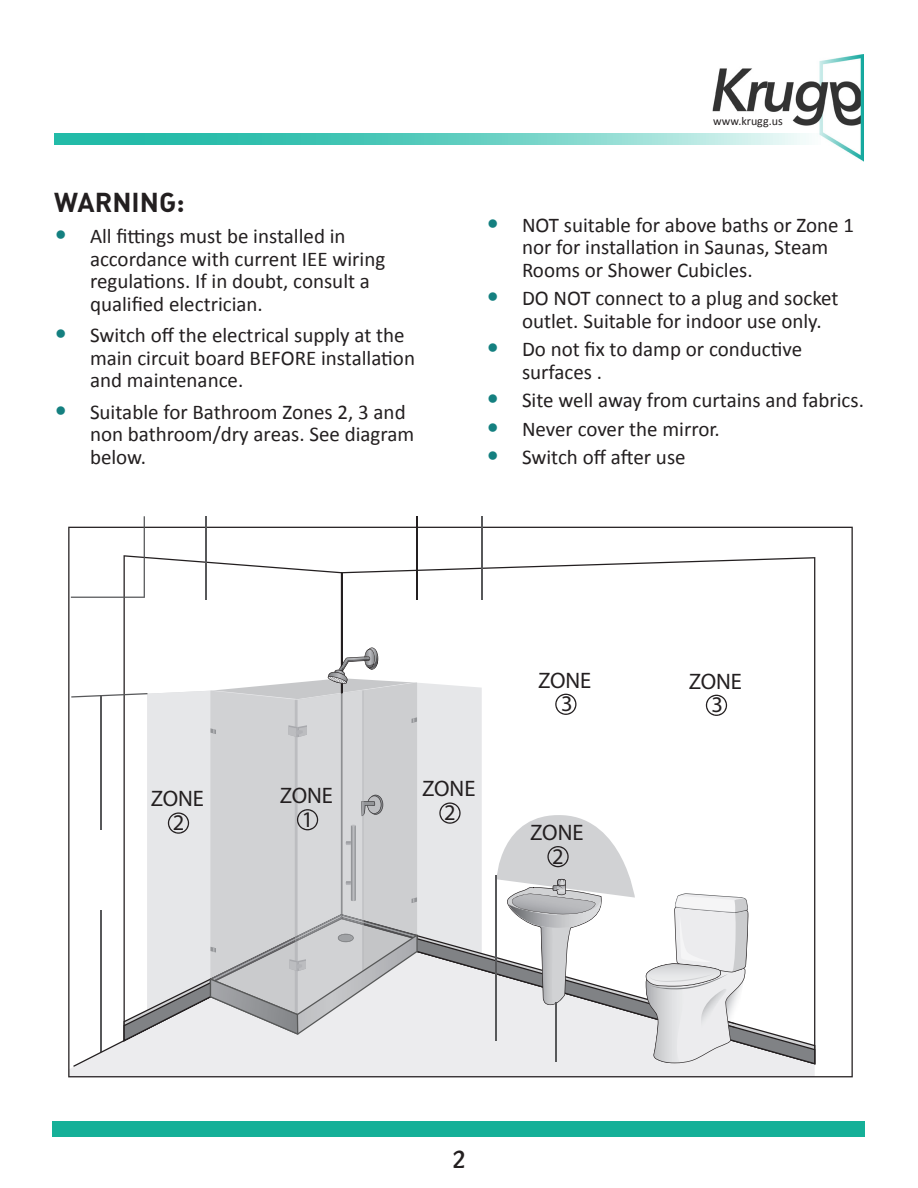
<style>
.page{position:relative;width:918px;height:1188px;background:#fff}
.page>*{position:absolute;margin:0;border:0;box-sizing:border-box;transform-origin:0 0}
.t1{font:27px "DIN Bold Alternate";color:#231f20}
.t2{font:500 25.5px "Badger";color:#231f20}
.t3{font:22.5px/23.7px "Myriad Pro";color:#231f20;text-align:center}
.t4{font:21px/22.5px "Calibri";color:#231f20}
.t5{font:12px "Calibri";color:#231f20}
.s1{font-size:27px;color:#148080}
</style>
<div class="page">
<div style="left:52px;top:1122px;width:813px;height:15px;background:#15b098"></div>
<img style="left:712px;top:54px;width:152px;height:108px">
<svg style="left:54px;top:134px;width:766px;height:11px;background:#6ad0c4"></svg>
<svg style="left:68px;top:527px;width:785px;height:550px"></svg>
<svg style="left:342px;top:557px;width:473px;height:357px"></svg>
<svg style="left:124px;top:555px;width:218px;height:93px"></svg>
<svg style="left:482px;top:917px;width:333px;height:148px;fill:#ececee"></svg>
<hr style="left:341px;top:573px;width:1px;height:342px;background:#231f20">
<svg style="left:496px;top:812px;width:139px;height:194px"></svg>
<svg style="left:706px;top:695px;width:21px;height:21px"></svg>
<svg style="left:555px;top:694px;width:22px;height:21px"></svg>
<svg style="left:71px;top:516px;width:74px;height:82px"></svg>
<hr style="left:205px;top:516px;width:1px;height:84px;background:#57585a">
<hr style="left:416px;top:516px;width:2px;height:84px;background:#231f20">
<hr style="left:481px;top:516px;width:1px;height:84px;background:#57585a">
<svg style="left:71px;top:648px;width:411px;height:419px"></svg>
<hr style="left:496px;top:875px;width:1px;height:165px;background:#57585a">
<hr style="left:556px;top:1003px;width:1px;height:59px;background:#57585a">
<svg style="left:646px;top:893px;width:102px;height:171px"></svg>
<p class="t1" style="left:54px;top:185px;width:132px">WARNING:</p>
<p class="t4" style="left:90px;top:227px;width:297px;text-indent:-36px"><span class="s1">•</span> All fittings must be installed in accordance with current IEE wiring regulations. If in doubt, consult a qualified electrician.</p>
<p class="t4" style="left:90px;top:326px;width:327px;text-indent:-36px"><span class="s1">•</span> Switch off the electrical supply at the main circuit board BEFORE installation and maintenance.</p>
<p class="t4" style="left:90px;top:402px;width:326px;text-indent:-36px"><span class="s1">•</span> Suitable for Bathroom Zones 2, 3 and non bathroom/dry areas. See diagram below.</p>
<p class="t5" style="left:713px;top:116px;width:71px">www.krugg.us</p>
<p class="t4" style="left:522px;top:215px;width:334px;text-indent:-36px"><span class="s1">•</span> NOT suitable for above baths or Zone 1 nor for installation in Saunas, Steam<br>Rooms or Shower Cubicles.</p>
<p class="t4" style="left:522px;top:289px;width:318px;text-indent:-36px"><span class="s1">•</span> DO NOT connect to a plug and socket outlet. Suitable for indoor use only.</p>
<p class="t4" style="left:522px;top:340px;width:282px;text-indent:-36px"><span class="s1">•</span> Do not fix to damp or conductive surfaces .</p>
<p class="t4" style="left:486px;top:391px;width:379px"><span class="s1">•</span> Site well away from curtains and fabrics.</p>
<p class="t4" style="left:486px;top:419px;width:235px"><span class="s1">•</span> Never cover the mirror.</p>
<p class="t4" style="left:486px;top:448px;width:201px"><span class="s1">•</span> Switch off after use</p>
<p class="t3" style="left:151px;top:787px;width:55px">ZONE<br>2</p>
<p class="t3" style="left:280px;top:783px;width:55px;line-height:24.2px">ZONE<br>1</p>
<p class="t3" style="left:422px;top:777px;width:55px">ZONE<br>2</p>
<p class="t3" style="left:538px;top:668px;width:55px">ZONE<br>3</p>
<p class="t3" style="left:530px;top:820px;width:55px">ZONE<br>2</p>
<p class="t3" style="left:689px;top:669px;width:55px">ZONE<br>3</p>
<p class="t2" style="left:452px;top:1142px;width:15px">2</p>
</div>
